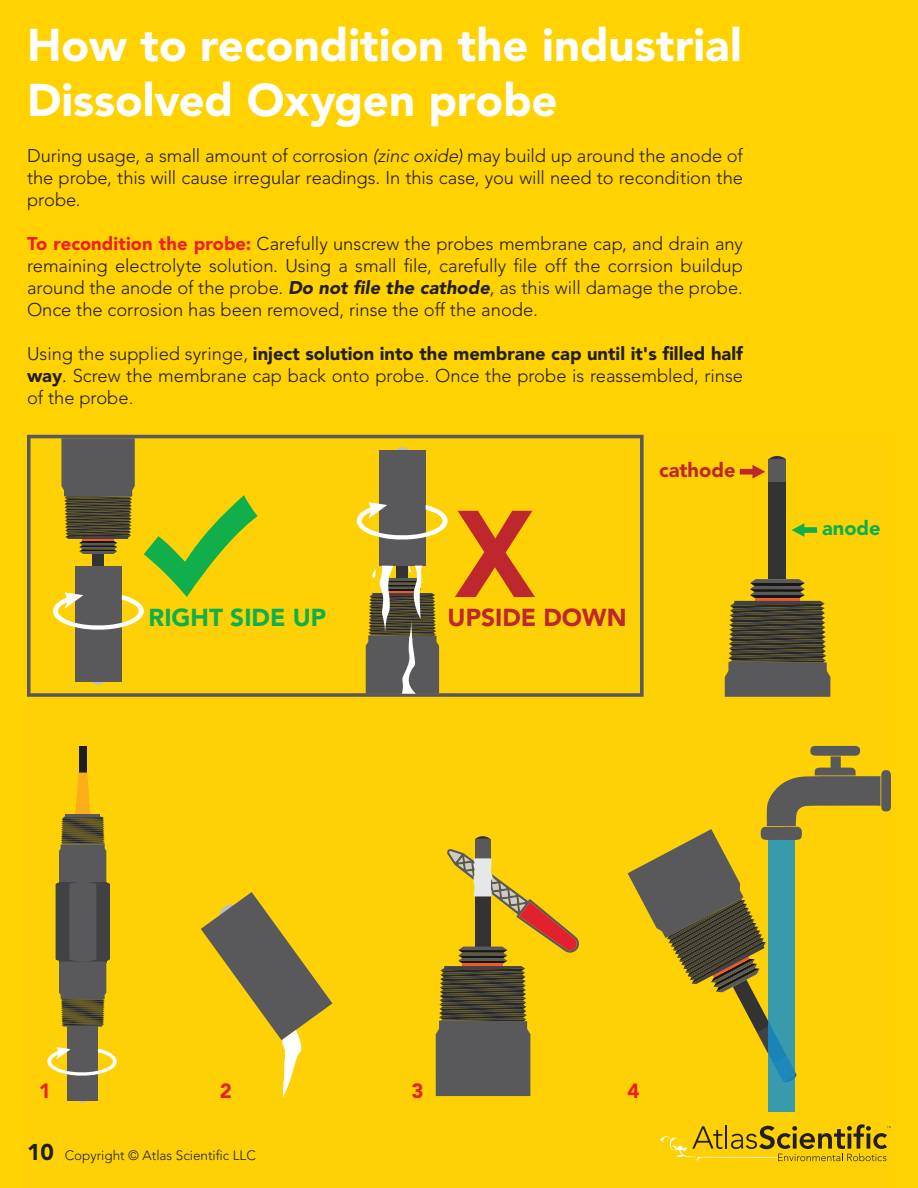
<style>
.page{position:relative;width:918px;height:1188px;background:#ffd200}
.page>*{position:absolute;margin:0;border:0;box-sizing:border-box;transform-origin:0 0}
.t1{font:900 45.45px "Avenir LT Pro";color:#fff}
.t2{font:900 24.45px "Avenir";color:#11af4b}
.t3{font:900 24.45px "Avenir";color:#be272d}
.t4{font:900 20.4px "Avenir";color:#eb2027}
.t5{font:900 20.1px "Avenir";color:#be272d}
.t6{font:900 20.1px "Avenir";color:#11af4b}
.t7{font:300 18.3px/22px "Avenir LT Pro";color:#231f20;text-align:justify}
.t8{font:300 13.5px "Avenir LT Pro";color:#231f20}
.s1{font-style:italic}
.s2{font-weight:900;color:#ee2026}
.s3{font-weight:900;font-style:italic}
.s4{font-weight:900}
.s5{font-weight:900;font-size:22.65px}
</style>
<div class="page">
<div style="left:27px;top:435px;width:864px;height:753px;background:#fdd106"></div>
<svg style="left:27px;top:435px;width:617px;height:262px"></svg>
<svg style="left:90px;top:682px;width:16px;height:3px"></svg>
<div style="left:75px;top:566px;width:47px;height:116px;background:#59595c"></div>
<svg style="left:52px;top:438px;width:206px;height:192px"></svg>
<svg style="left:395px;top:447px;width:15px;height:3px"></svg>
<div style="left:379px;top:450px;width:47px;height:116px;background:#59595c"></div>
<svg style="left:356px;top:502px;width:93px;height:38px"></svg>
<svg style="left:366px;top:566px;width:73px;height:128px;background:#7f7653"></svg>
<div style="left:79px;top:746px;width:8px;height:27px;background:#211e1f"></div>
<svg style="left:78px;top:1101px;width:9px;height:2px"></svg>
<div style="left:68px;top:1027px;width:30px;height:74px;background:#59595c"></div>
<svg style="left:56px;top:773px;width:54px;height:254px"></svg>
<svg style="left:47px;top:1047px;width:70px;height:29px"></svg>
<svg style="left:201px;top:892px;width:131px;height:205px"></svg>
<div style="left:769px;top:459px;width:17px;height:23px;background:#59595c"></div>
<div style="left:769px;top:482px;width:17px;height:97px;background:#333"></div>
<svg style="left:769px;top:455px;width:17px;height:4px"></svg>
<svg style="left:725px;top:579px;width:105px;height:118px"></svg>
<svg style="left:740px;top:465px;width:25px;height:14px"></svg>
<svg style="left:792px;top:523px;width:25px;height:14px"></svg>
<div style="left:475px;top:839px;width:15px;height:21px;background:#59595c"></div>
<svg style="left:475px;top:836px;width:15px;height:3px"></svg>
<svg style="left:436px;top:849px;width:143px;height:247px"></svg>
<div style="left:769px;top:837px;width:26px;height:275px;background:#389aad"></div>
<svg style="left:628px;top:746px;width:263px;height:338px"></svg>
<svg style="left:660px;top:1124px;width:231px;height:37px"></svg>
<p class="t1" style="left:27px;top:18px;width:716px">How to recondition the industrial</p>
<p class="t1" style="left:27px;top:73px;width:532px">Dissolved Oxygen probe</p>
<p class="t7" style="left:27px;top:145px;width:718px">During usage, a small amount of corrosion <span class="s1">(zinc oxide)</span> may build up around the anode of the probe, this will cause irregular readings. In this case, you will need to recondition the probe.</p>
<p class="t7" style="left:27px;top:233px;width:718px"><span class="s2">To recondition the probe:</span> Carefully unscrew the probes membrane cap, and drain any remaining electrolyte solution. Using a small file, carefully file off the corrsion buildup around the anode of the probe. <span class="s3">Do not file the cathode</span>, as this will damage the probe.<br>Once the corrosion has been removed, rinse the off the anode.</p>
<p class="t7" style="left:27px;top:343px;width:718px">Using the supplied syringe, <span class="s4">inject solution into the membrane cap until it's filled half way</span>. Screw the membrane cap back onto probe. Once the probe is reassembled, rinse of the probe.</p>
<p class="t5" style="left:659px;top:458px;width:78px">cathode</p>
<p class="t2" style="left:149px;top:603px;width:179px">RIGHT SIDE UP</p>
<p class="t3" style="left:448px;top:603px;width:180px">UPSIDE DOWN</p>
<p class="t6" style="left:822px;top:516px;width:60px">anode</p>
<p class="t4" style="left:39px;top:1079px;width:14px">1</p>
<p class="t4" style="left:220px;top:1079px;width:14px">2</p>
<p class="t8" style="left:27px;top:1148px;width:230px"><span class="s5">10</span> Copyright © Atlas Scientific LLC</p>
<p class="t4" style="left:412px;top:1079px;width:14px">3</p>
<p class="t4" style="left:628px;top:1079px;width:14px">4</p>
</div>
